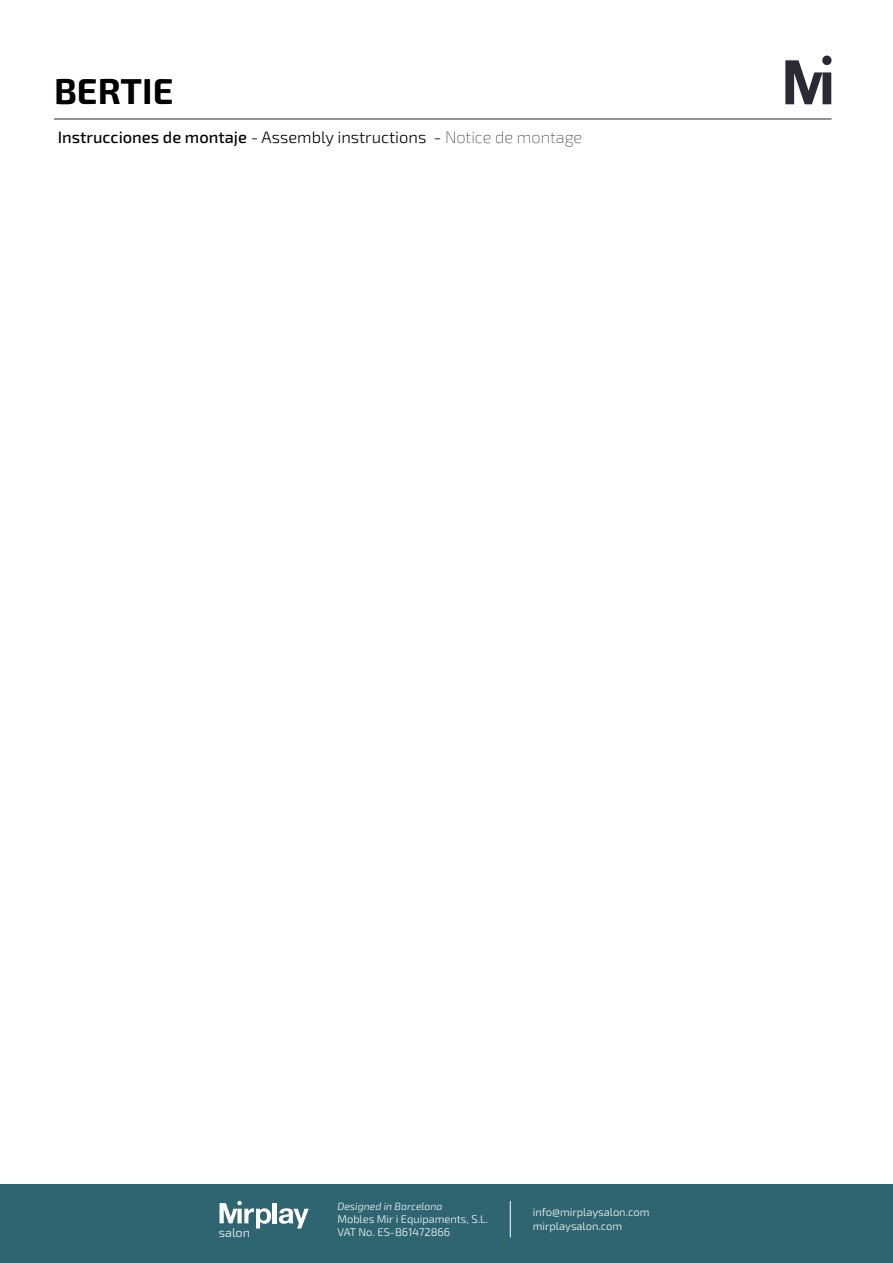
<style>
.page{position:relative;width:893px;height:1263px;background:#fff}
.page>*{position:absolute;margin:0;border:0;box-sizing:border-box;transform-origin:0 0}
.t1{font:700 36px "Exo 2";color:#000}
.t2{font:500 16.5px "Exo 2";color:#000}
.t3{font:300 12.45px "Exo 2";color:#fff}
.t4{font:300 11.1px/13.4px "Exo 2";color:#fff}
.t5{font:italic 300 10.5px "Exo 2";color:#fff}
.s1{font-weight:300}
.s2{font-weight:100}
</style>
<div class="page">
<hr style="left:54px;top:119px;width:777px;height:1px;background:#292a33">
<svg style="left:785px;top:60px;width:46px;height:44px"></svg>
<div style="left:822px;top:55px;width:10px;height:10px;background:#292a33;border-radius:50%"></div>
<div style="left:0;top:1184px;width:893px;height:79px;background:#2e6571"></div>
<hr style="left:273px;top:1203px;width:4px;height:20px;background:#fff">
<svg style="left:279px;top:1208px;width:30px;height:20px"></svg>
<svg style="left:220px;top:1201px;width:51px;height:27px"></svg>
<hr style="left:510px;top:1201px;width:1px;height:36px;background:#fff">
<h1 class="t1" style="left:54px;top:70px;width:121px">BERTIE</h1>
<h2 class="t2" style="left:58px;top:127px;width:526px">Instrucciones de montaje <span class="s1">- Assembly instructions -</span> <span class="s2">Notice de montage</span></h2>
<p class="t3" style="left:219px;top:1226px;width:33px">salon</p>
<p class="t5" style="left:337px;top:1200px;width:107px">Designed in Barcelona</p>
<p class="t4" style="left:337px;top:1212px;width:152px">Mobles Mir i Equipaments, S.L.<br>VAT No. ES-B61472866</p>
<p class="t4" style="left:533px;top:1206px;width:118px">info@mirplaysalon.com mirplaysalon.com</p>
</div>
